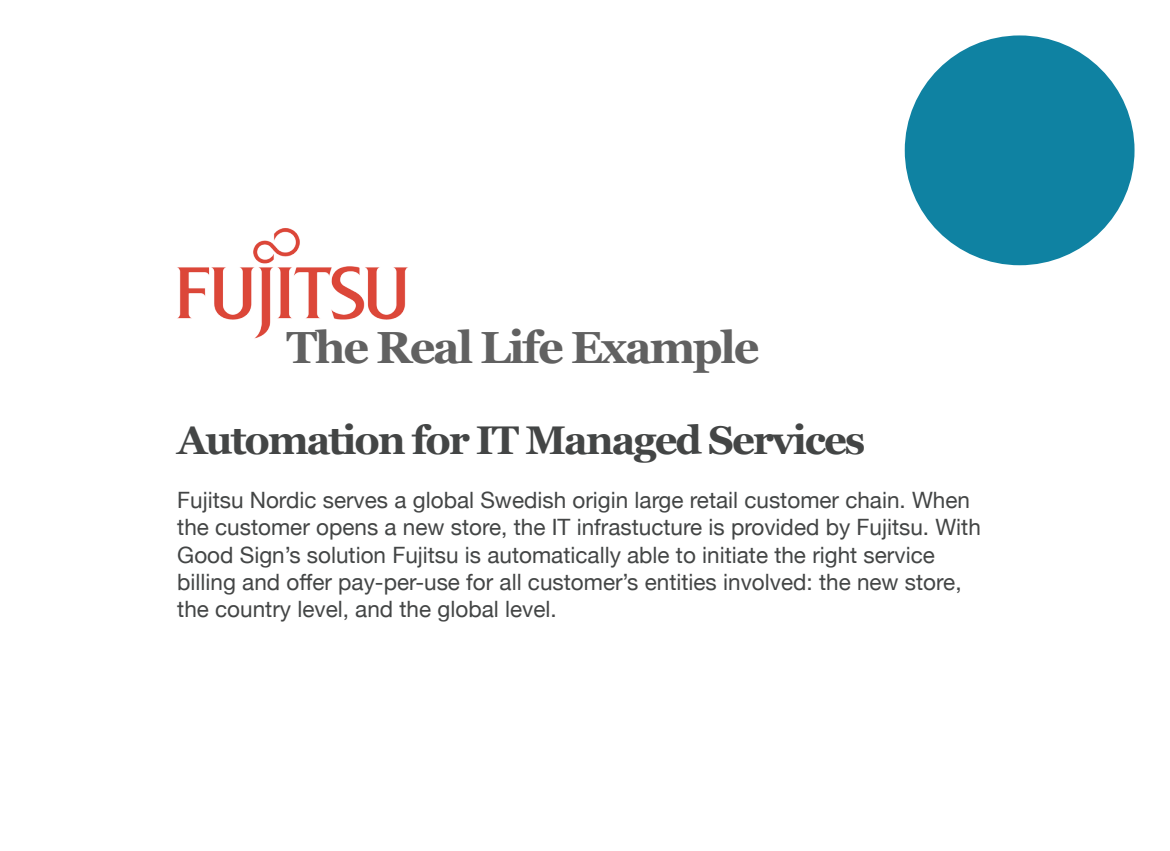
<style>
.page{position:relative;width:1170px;height:851px;background:#fff}
.page>*{position:absolute;margin:0;border:0;box-sizing:border-box;transform-origin:0 0}
.t1{font:700 45px "Georgia";letter-spacing:-.05em;color:#616161}
.t2{font:700 40px "Georgia";letter-spacing:-.05em;color:#434545}
.t3{font:22.5px/27px "Helvetica Neue";color:#434545}
</style>
<div class="page">
<img style="left:177px;top:228px;width:231px;height:111px">
<div style="left:904px;top:35px;width:230px;height:230px;background:#0f82a2;border-radius:50%"></div>
<p class="t1" style="left:286px;top:314px;width:474px">The Real Life Example</p>
<p class="t2" style="left:177px;top:410px;width:689px">Automation for IT Managed Services</p>
<p class="t3" style="left:177px;top:488px;width:805px">Fujitsu Nordic serves a global Swedish origin large retail customer chain. When the customer opens a new store, the IT infrastucture is provided by Fujitsu. With Good Sign’s solution Fujitsu is automatically able to initiate the right service billing and offer pay-per-use for all customer’s entities involved: the new store, the country level, and the global level.</p>
</div>
